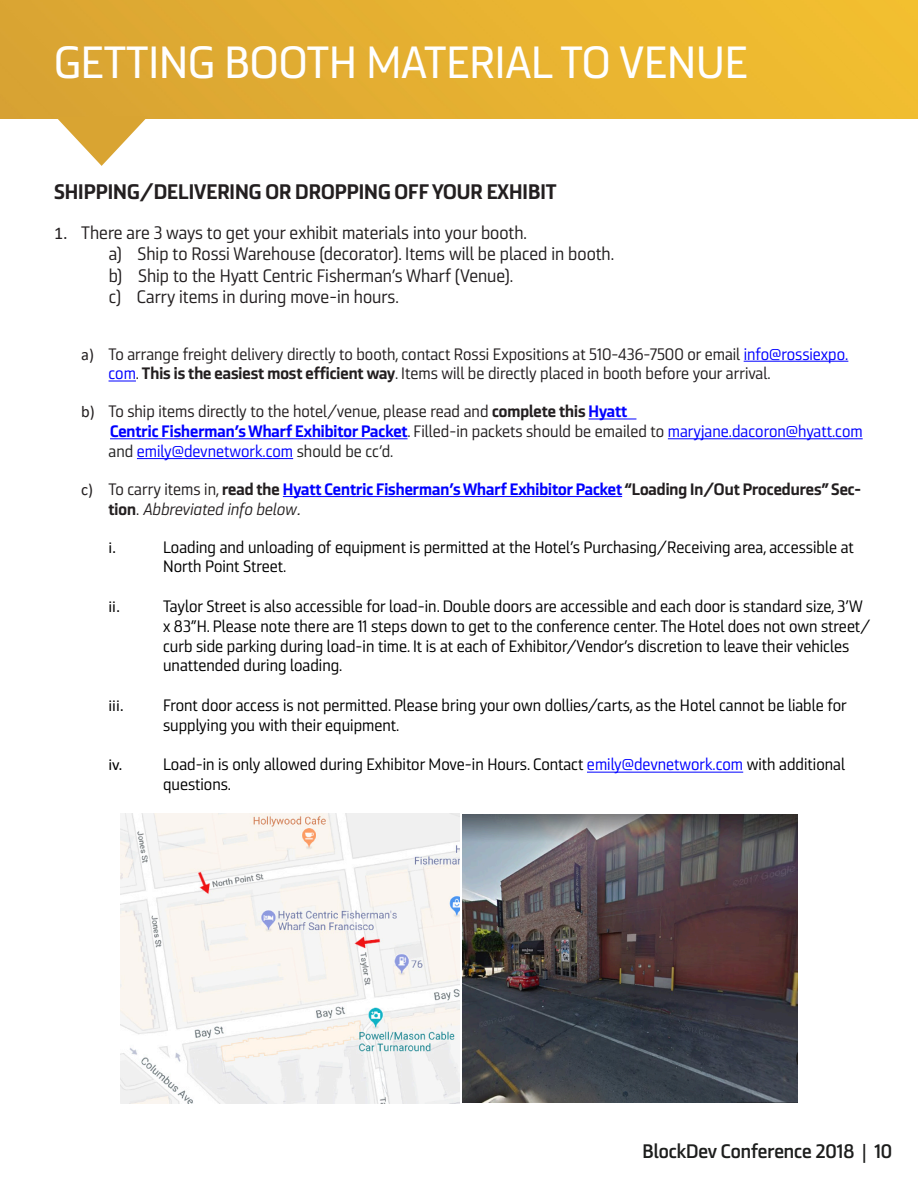
<style>
.page{position:relative;width:918px;height:1188px;background:#fff}
.page>*{position:absolute;margin:0;border:0;box-sizing:border-box;transform-origin:0 0}
.t1{font:45px "Ranelte Nor Med";color:#fff}
.t2{font:21px "Ranelte Nor Bol";color:#231f20}
.t3{font:19.5px "Ranelte Nor Dem";color:#1d1e1d}
.t4{font:18px/21.6px "Ranelte Nor Reg";color:#231f20}
.t5{font:16.5px/19.8px "Ranelte Nor Reg";color:#000}
.t6{font:16.5px/19.8px "Ranelte Nor Reg";color:#231f20}
.t7{font:16.5px/19.8px "Ranelte Nor Reg";color:#00f}
.t8{font:16.5px/19.8px "Ranelte Nor Bol";color:#00f}
.t9{font:16.5px "Calibri";color:#000}
.s1{font-family:"Calibri"}
.s2{color:#00f}
.s3{font-family:"Ranelte Nor Bol"}
.s4{font-family:"Ranelte Nor Bol";color:#00f}
.s5{color:#231f20}
.s6{color:#222}
.s7{font-family:"Calibri";color:#231f20}
.s8{font-family:"Ranelte Nor Reg";color:#231f20}
.s9{font-family:"Ranelte Nor Reg It";color:#231f20}
.s10{font-family:"Arial";font-style:italic;color:#231f20}
</style>
<div class="page">
<img style="left:0;top:0;width:918px;height:118px">
<svg style="left:56px;top:117px;width:92px;height:49px"></svg>
<hr style="left:744px;top:361px;width:104px;height:1px;background:#00f">
<svg style="left:109px;top:381px;width:27px;height:1px"></svg>
<hr style="left:589px;top:419px;width:47px;height:1px;background:#00f">
<hr style="left:110px;top:438px;width:298px;height:1px;background:#00f">
<hr style="left:668px;top:438px;width:195px;height:1px;background:#00f">
<hr style="left:137px;top:458px;width:156px;height:1px;background:#00f">
<hr style="left:283px;top:496px;width:339px;height:1px;background:#00f">
<hr style="left:587px;top:772px;width:156px;height:1px;background:#00f">
<img style="left:462px;top:814px;width:335px;height:289px">
<img style="left:121px;top:814px;width:339px;height:289px">
<p class="t1" style="left:54px;top:36px;width:695px">GETTING BOOTH MATERIAL TO VENUE</p>
<p class="t2" style="left:54px;top:178px;width:504px">SHIPPING/DELIVERING OR DROPPING OFF YOUR EXHIBIT</p>
<p class="t4" style="left:109px;top:222px;width:507px;text-indent:-55px"><span class="s1">1.</span> There are 3 ways to get your exhibit materials into your booth.<br>a) Ship to Rossi Warehouse (decorator). Items will be placed in booth. b) Ship to the Hyatt Centric Fisherman’s Wharf (Venue).<br>c) Carry items in during move-in hours.</p>
<p class="t6" style="left:109px;top:344px;width:741px;text-indent:-27px"><span class="s1">a)</span> To arrange freight delivery directly to booth, contact Rossi Expositions at 510-436-7500 or email <span class="s2">info@rossiexpo. com</span>. <span class="s3">This is the easiest most efficient way</span>. Items will be directly placed in booth before your arrival.</p>
<p class="t6" style="left:81px;top:402px;width:548px"><span class="s1">b)</span> To ship items directly to the hotel/venue, please read and <span class="s3">complete this</span> <span class="s4">Hyatt</span></p>
<p class="t7" style="left:109px;top:422px;width:756px"><span class="s3">Centric Fisherman’s Wharf Exhibitor Packet</span><span class="s5">. Filled-in packets should be emailed to</span> maryjane.dacoron@hyatt.com <span class="s6">and</span> emily@devnetwork.com <span class="s6">should be cc’d.</span></p>
<p class="t8" style="left:109px;top:479px;width:754px;text-indent:-27px"><span class="s7">c)</span> <span class="s8">To carry items in,</span> <span class="s5">read the</span> Hyatt Centric Fisherman’s Wharf Exhibitor Packet <span class="s5">“Loading In/Out Procedures” Sec&shy;tion</span><span class="s8">.</span> <span class="s9">Abbreviated info below</span><span class="s10">.</span></p>
<p class="t9" style="left:109px;top:536px;width:9px">i.</p>
<p class="t5" style="left:163px;top:537px;width:692px">Loading and unloading of equipment is permitted at the Hotel’s Purchasing/Receiving area, accessible at<br>North Point Street.</p>
<p class="t9" style="left:109px;top:595px;width:13px">ii.</p>
<p class="t5" style="left:163px;top:597px;width:709px">Taylor Street is also accessible for load-in. Double doors are accessible and each door is standard size, 3’W x 83”H. Please note there are 11 steps down to get to the conference center. The Hotel does not own street/ curb side parking during load-in time. It is at each of Exhibitor/Vendor’s discretion to leave their vehicles unattended during loading.</p>
<p class="t9" style="left:109px;top:694px;width:17px">iii.</p>
<p class="t5" style="left:163px;top:696px;width:685px">Front door access is not permitted. Please bring your own dollies/carts, as the Hotel cannot be liable for supplying you with their equipment.</p>
<p class="t9" style="left:109px;top:754px;width:16px">iv.</p>
<p class="t5" style="left:163px;top:755px;width:683px">Load-in is only allowed during Exhibitor Move-in Hours. Contact <span class="s2">emily@devnetwork.com</span> with additional questions.</p>
<p class="t3" style="left:643px;top:1139px;width:251px">BlockDev Conference 2018 | 10</p>
</div>
